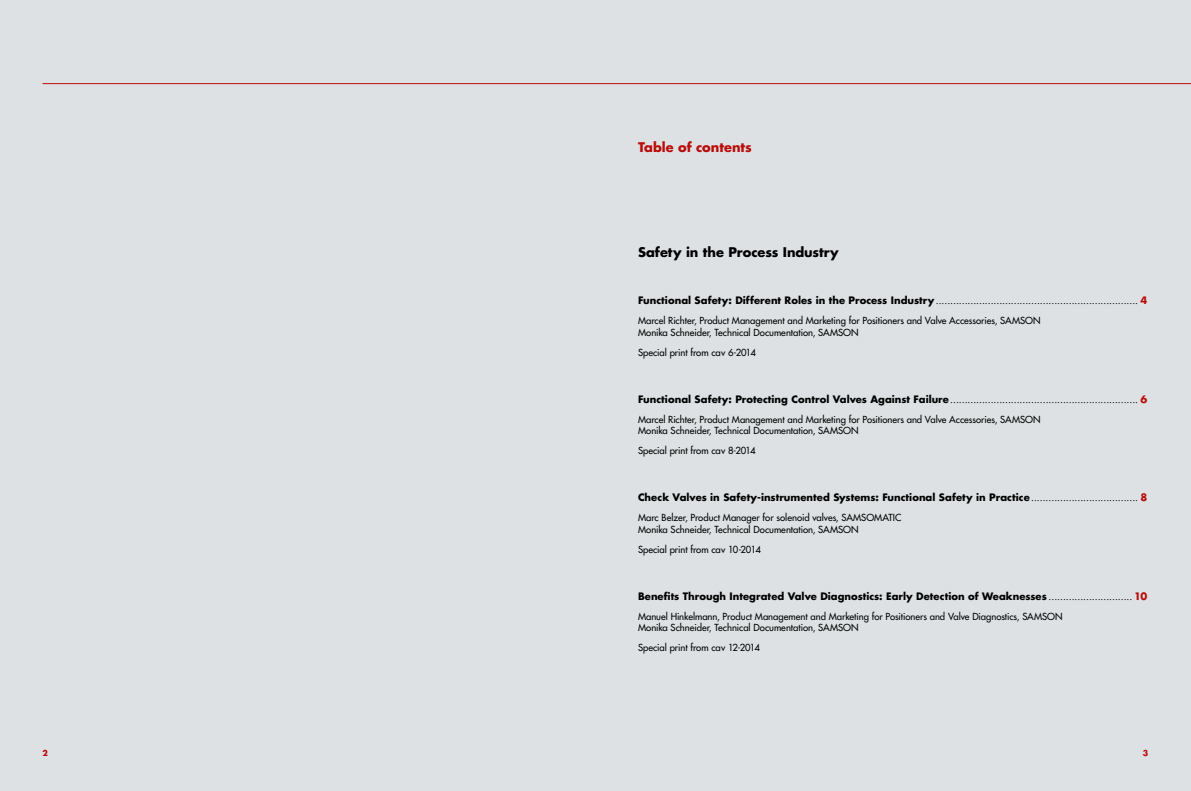
<style>
.page{position:relative;width:1191px;height:791px;background:#dde1e3}
.page>*{position:absolute;margin:0;border:0;box-sizing:border-box;transform-origin:0 0}
.t1{font:700 13px "Futura";letter-spacing:-.005em;color:#000}
.t2{font:700 13px "Futura";letter-spacing:-.005em;color:#bb0c0a}
.t3{font:10px "Futura";color:#000}
.t4{font:700 10px "Futura";letter-spacing:.005em;color:#000}
.t5{font:9.5px/11.5px "Futura";letter-spacing:-.005em;color:#000}
.t6{font:700 8px "Futura";color:#bb0c0a}
.s1{font-weight:700}
.s2{font-weight:700;color:#bb0c0a}
.s3{font-weight:400}
.s4{color:#bb0c0a}
</style>
<div class="page">
<hr style="left:43px;top:83px;width:1148px;height:1px;background:#bb0c0a">
<h1 class="t2" style="left:638px;top:138px;width:115px">Table of contents</h1>
<h1 class="t1" style="left:638px;top:243px;width:202px">Safety in the Process Industry</h1>
<p class="t3" style="left:638px;top:294px;width:510px"><span class="s1">Functional Safety: Different Roles in the Process Industry</span>...................................................................... <span class="s2">4</span></p>
<p class="t5" style="left:638px;top:315px;width:404px">Marcel Richter, Product Management and Marketing for Positioners and Valve Accessories, SAMSON<br>Monika Schneider, Technical Documentation, SAMSON</p>
<p class="t5" style="left:638px;top:346px;width:119px">Special print from cav 6-2014</p>
<p class="t3" style="left:638px;top:393px;width:510px"><span class="s1">Functional Safety: Protecting Control Valves Against Failure</span>................................................................. <span class="s2">6</span></p>
<p class="t5" style="left:638px;top:413px;width:404px">Marcel Richter, Product Management and Marketing for Positioners and Valve Accessories, SAMSON<br>Monika Schneider, Technical Documentation, SAMSON</p>
<p class="t5" style="left:638px;top:445px;width:119px">Special print from cav 8-2014</p>
<p class="t4" style="left:638px;top:491px;width:510px">Check Valves in Safety-instrumented Systems: Functional Safety in Practice<span class="s3">.....................................</span> <span class="s4">8</span></p>
<p class="t5" style="left:638px;top:512px;width:265px">Marc Belzer, Product Manager for solenoid valves, SAMSOMATIC<br>Monika Schneider, Technical Documentation, SAMSON</p>
<p class="t5" style="left:638px;top:543px;width:124px">Special print from cav 10-2014</p>
<p class="t4" style="left:638px;top:589px;width:510px">Benefits Through Integrated Valve Diagnostics: Early Detection of Weaknesses <span class="s3">.............................</span> <span class="s4">10</span></p>
<p class="t5" style="left:638px;top:610px;width:426px">Manuel Hinkelmann, Product Management and Marketing for Positioners and Valve Diagnostics, SAMSON<br>Monika Schneider, Technical Documentation, SAMSON</p>
<p class="t5" style="left:638px;top:642px;width:123px">Special print from cav 12-2014</p>
<p class="t6" style="left:43px;top:747px;width:7px">2</p>
<p class="t6" style="left:1143px;top:747px;width:7px">3</p>
</div>
